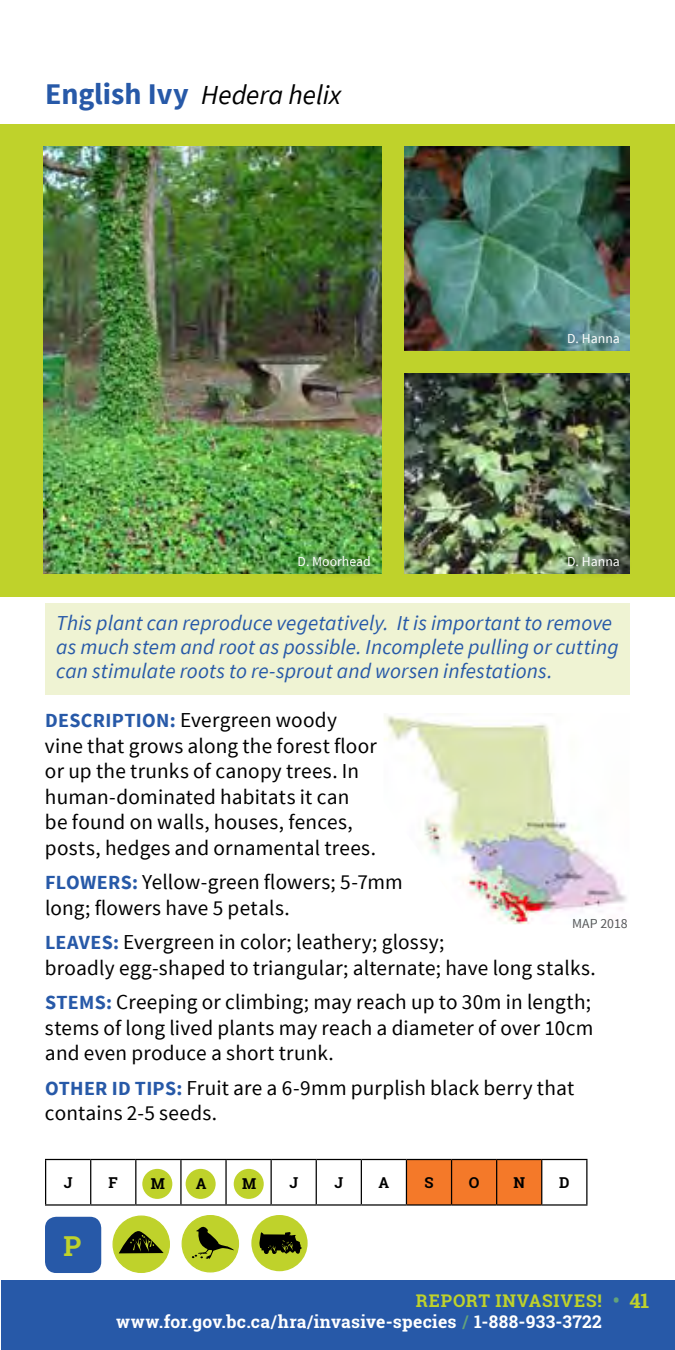
<style>
.page{position:relative;width:675px;height:1350px;background:#fff}
.page>*{position:absolute;margin:0;border:0;box-sizing:border-box;transform-origin:0 0}
.t1{font:italic 27.5px "Source Sans Pro";color:#000}
.t2{font:700 27.5px "Roboto Slab";color:#bfd22b}
.t3{font:21.25px/25.5px "Source Sans Pro";letter-spacing:.01em;color:#000}
.t4{font:italic 21.25px/23.8px "Source Sans Pro";letter-spacing:.005em;color:#2759a8}
.t5{font:700 20px "Roboto Slab";color:#bfd22b}
.t6{font:700 17.5px/21px "Roboto Slab";letter-spacing:.02em;color:#fff;text-align:right}
.t7{font:700 15px "Roboto Slab";color:#000}
.t8{font:13.75px "Source Sans Pro";color:#fff}
.t9{font:13.75px "Source Sans Pro";color:#58595b}
.s1{font-weight:700;font-style:normal;font-size:30px;color:#2759a8}
.s2{font-weight:700;font-size:20px;color:#2759a8}
.s3{color:#bfd22b}
.s4{color:#63a37b}
</style>
<div class="page">
<div style="left:1px;top:1280px;width:674px;height:70px;background:#2759a8"></div>
<hr style="left:0;top:124px;width:1px;height:473px;background:#bfd22b">
<div style="left:1px;top:124px;width:674px;height:473px;background:#bfd22b"></div>
<div style="left:45px;top:603px;width:585px;height:91px;background:#eff3d3"></div>
<svg style="left:317px;top:1160px;width:179px;height:44px"></svg>
<div style="left:497px;top:1160px;width:45px;height:45px;background:#f47929"></div>
<hr style="left:45px;top:1159px;width:46px;height:1px;background:#000">
<hr style="left:45px;top:1160px;width:1px;height:44px;background:#000">
<hr style="left:91px;top:1159px;width:45px;height:1px;background:#000">
<hr style="left:90px;top:1160px;width:1px;height:44px;background:#000">
<hr style="left:136px;top:1159px;width:45px;height:1px;background:#000">
<hr style="left:135px;top:1160px;width:1px;height:44px;background:#000">
<hr style="left:181px;top:1159px;width:45px;height:1px;background:#000">
<hr style="left:180px;top:1160px;width:2px;height:44px;background:#000">
<hr style="left:226px;top:1159px;width:45px;height:1px;background:#000">
<hr style="left:225px;top:1160px;width:2px;height:44px;background:#000">
<hr style="left:271px;top:1159px;width:45px;height:1px;background:#000">
<hr style="left:271px;top:1160px;width:1px;height:44px;background:#000">
<hr style="left:316px;top:1159px;width:45px;height:1px;background:#000">
<hr style="left:316px;top:1160px;width:1px;height:44px;background:#000">
<hr style="left:361px;top:1159px;width:45px;height:1px;background:#000">
<hr style="left:361px;top:1160px;width:1px;height:44px;background:#000">
<hr style="left:406px;top:1159px;width:46px;height:1px;background:#000">
<hr style="left:406px;top:1160px;width:1px;height:44px;background:#000">
<hr style="left:452px;top:1159px;width:45px;height:1px;background:#000">
<hr style="left:451px;top:1160px;width:1px;height:44px;background:#000">
<hr style="left:497px;top:1159px;width:45px;height:1px;background:#000">
<hr style="left:496px;top:1160px;width:1px;height:44px;background:#000">
<hr style="left:542px;top:1159px;width:46px;height:1px;background:#000">
<hr style="left:541px;top:1160px;width:1px;height:44px;background:#000">
<hr style="left:586px;top:1160px;width:2px;height:44px;background:#000">
<hr style="left:45px;top:1204px;width:46px;height:2px;background:#000">
<hr style="left:91px;top:1204px;width:45px;height:2px;background:#000">
<hr style="left:136px;top:1204px;width:45px;height:2px;background:#000">
<hr style="left:181px;top:1204px;width:45px;height:2px;background:#000">
<hr style="left:226px;top:1204px;width:45px;height:2px;background:#000">
<hr style="left:271px;top:1204px;width:45px;height:2px;background:#000">
<hr style="left:316px;top:1204px;width:45px;height:2px;background:#000">
<hr style="left:361px;top:1204px;width:45px;height:2px;background:#000">
<hr style="left:406px;top:1204px;width:46px;height:2px;background:#000">
<hr style="left:452px;top:1204px;width:45px;height:2px;background:#000">
<hr style="left:497px;top:1204px;width:45px;height:2px;background:#000">
<hr style="left:542px;top:1204px;width:46px;height:2px;background:#000">
<div style="left:186px;top:1169px;width:30px;height:30px;background:#bfd22b;border-radius:50%"></div>
<div style="left:142px;top:1169px;width:30px;height:30px;background:#bfd22b;border-radius:50%"></div>
<div style="left:234px;top:1169px;width:30px;height:30px;background:#bfd22b;border-radius:50%"></div>
<div style="left:45px;top:1217px;width:56px;height:56px;background:#2759a8;border-radius:11px"></div>
<div style="left:113px;top:1216px;width:56px;height:56px;background:#bfd22b;border-radius:50%"></div>
<div style="left:112px;top:1216px;width:58px;height:57px;border:1px solid #bfd22b;border-radius:50%"></div>
<svg style="left:119px;top:1231px;width:45px;height:22px"></svg>
<img style="left:384px;top:715px;width:243px;height:209px">
<div style="left:182px;top:1216px;width:56px;height:56px;background:#bfd22b;border-radius:50%"></div>
<div style="left:182px;top:1215px;width:57px;height:57px;border:1px solid #bfd22b;border-radius:50%"></div>
<svg style="left:192px;top:1227px;width:42px;height:32px"></svg>
<div style="left:251px;top:1215px;width:57px;height:56px;background:#bfd22b;border-radius:50%"></div>
<svg style="left:259px;top:1232px;width:43px;height:22px"></svg>
<img style="left:44px;top:146px;width:338px;height:428px">
<div style="left:286px;top:545px;width:97px;height:35px;background:#000;opacity:.75"></div>
<img style="left:404px;top:146px;width:225px;height:205px">
<img style="left:404px;top:373px;width:225px;height:201px">
<div style="left:555px;top:545px;width:77px;height:34px;background:#000;opacity:.75"></div>
<p class="t1" style="left:45px;top:78px;width:298px"><span class="s1">English Ivy</span> Hedera helix</p>
<p class="t8" style="left:298px;top:553px;width:75px">D. Moorhead</p>
<p class="t8" style="left:567px;top:330px;width:54px">D. Hanna</p>
<p class="t8" style="left:567px;top:553px;width:54px">D. Hanna</p>
<p class="t4" style="left:56px;top:611px;width:564px">This plant can reproduce vegetatively. It is important to remove as much stem and root as possible. Incomplete pulling or cutting can stimulate roots to re-sprout and worsen infestations.</p>
<p class="t3" style="left:45px;top:708px;width:333px"><span class="s2">DESCRIPTION:</span> Evergreen woody vine that grows along the forest floor or up the trunks of canopy trees. In human-dominated habitats it can be found on walls, houses, fences, posts, hedges and ornamental trees.</p>
<p class="t3" style="left:45px;top:870px;width:359px"><span class="s2">FLOWERS:</span> Yellow-green flowers; 5-7mm long; flowers have 5 petals.</p>
<p class="t3" style="left:45px;top:930px;width:552px"><span class="s2">LEAVES:</span> Evergreen in color; leathery; glossy;<br>broadly egg-shaped to triangular; alternate; have long stalks.</p>
<p class="t3" style="left:45px;top:990px;width:550px;text-align:justify"><span class="s2">STEMS:</span> Creeping or climbing; may reach up to 30m in length; stems of long lived plants may reach a diameter of over 10cm and even produce a short trunk.</p>
<p class="t3" style="left:45px;top:1075px;width:531px"><span class="s2">OTHER ID TIPS:</span> Fruit are a 6-9mm purplish black berry that contains 2-5 seeds.</p>
<p class="t9" style="left:572px;top:915px;width:57px">MAP 2018</p>
<p class="t7" style="left:64px;top:1172px;width:10px">J</p>
<p class="t7" style="left:109px;top:1172px;width:11px">F</p>
<p class="t7" style="left:198px;top:1172px;width:12px">A</p>
<p class="t7" style="left:289px;top:1172px;width:10px">J</p>
<p class="t7" style="left:334px;top:1172px;width:10px">J</p>
<p class="t7" style="left:379px;top:1172px;width:12px">A</p>
<p class="t7" style="left:424px;top:1172px;width:11px">S</p>
<p class="t7" style="left:469px;top:1172px;width:12px">O</p>
<p class="t7" style="left:513px;top:1172px;width:13px">N</p>
<p class="t7" style="left:559px;top:1172px;width:12px">D</p>
<p class="t7" style="left:151px;top:1173px;width:16px">M</p>
<p class="t7" style="left:196px;top:1173px;width:12px">A</p>
<p class="t7" style="left:242px;top:1173px;width:16px">M</p>
<p class="t2" style="left:64px;top:1227px;width:19px">P</p>
<p class="t6" style="left:116px;top:1290px;width:487px"><span class="s3">REPORT INVASIVES! </span>www.for.gov.bc.ca/hra/invasive-species <span class="s4">/</span> 1-888-933-3722</p>
<p class="t5" style="left:613px;top:1287px;width:38px"><span class="s4">•</span> 41</p>
</div>
